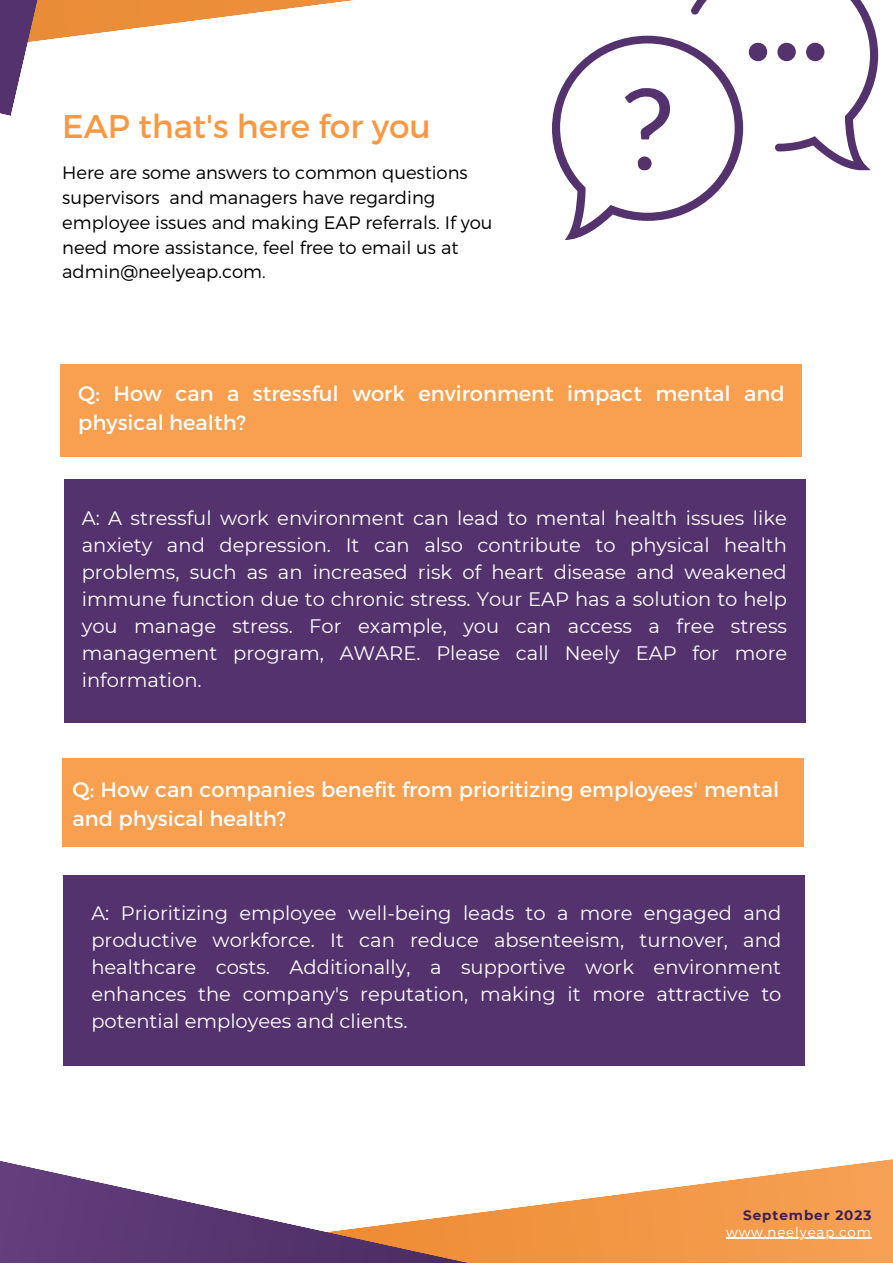
<style>
.page{position:relative;width:893px;height:1264px;background:#fff}
.page>*{position:absolute;margin:0;border:0;box-sizing:border-box;transform-origin:0 0}
.t1{font:32.7px "Montserrat";color:#f89842}
.t2{font:21px/29.2px "Montserrat";color:#fff}
.t3{font:19.5px/27px "Montserrat";color:#fff;text-align:justify}
.t4{font:300 18px/24.8px "Montserrat";color:#000}
.t5{font:300 13.5px "Montserrat";letter-spacing:.07em;color:#fff}
.t6{font:700 13.5px "Montserrat";letter-spacing:.07em;color:#3c2051}
</style>
<div class="page">
<svg style="left:726px;top:1159px;width:166px;height:103px;background:#f5a964"></svg>
<svg style="left:0;top:1065px;width:726px;height:197px"></svg>
<svg style="left:286px;top:0;width:593px;height:51px"></svg>
<svg style="left:0;top:0;width:286px;height:116px"></svg>
<div style="left:64px;top:479px;width:741px;height:243px;background:#54326d"></div>
<div style="left:60px;top:364px;width:741px;height:93px;background:#f89f50"></div>
<div style="left:63px;top:874px;width:741px;height:191px;background:#54326d"></div>
<div style="left:62px;top:758px;width:741px;height:88px;background:#f89f50"></div>
<svg style="left:552px;top:0;width:326px;height:240px"></svg>
<hr style="left:726px;top:1237px;width:145px;height:1px;background:#fff">
<h1 class="t1" style="left:62px;top:106px;width:370px">EAP that's here for you</h1>
<p class="t4" style="left:62px;top:160px;width:432px">Here are some answers to common questions supervisors and managers have regarding employee issues and making EAP referrals. If you need more assistance, feel free to email us at admin@neelyeap.com.</p>
<p class="t2" style="left:78px;top:378px;width:708px">Q: How can a stressful work environment impact mental and physical health?</p>
<p class="t3" style="left:82px;top:504px;width:707px">A: A stressful work environment can lead to mental health issues like anxiety and depression. It can also contribute to physical health problems, such as an increased risk of heart disease and weakened immune function due to chronic stress. Your EAP has a solution to help you manage stress. For example, you can access a free stress management program, AWARE. Please call Neely EAP for more information.</p>
<p class="t2" style="left:72px;top:774px;width:708px">Q: How can companies benefit from prioritizing employees' mental and physical health?</p>
<p class="t3" style="left:91px;top:898px;width:691px">A: Prioritizing employee well-being leads to a more engaged and productive workforce. It can reduce absenteeism, turnover, and healthcare costs. Additionally, a supportive work environment enhances the company's reputation, making it more attractive to potential employees and clients.</p>
<p class="t6" style="left:743px;top:1205px;width:130px">September 2023</p>
<p class="t5" style="left:726px;top:1223px;width:146px">www.neelyeap.com</p>
</div>
